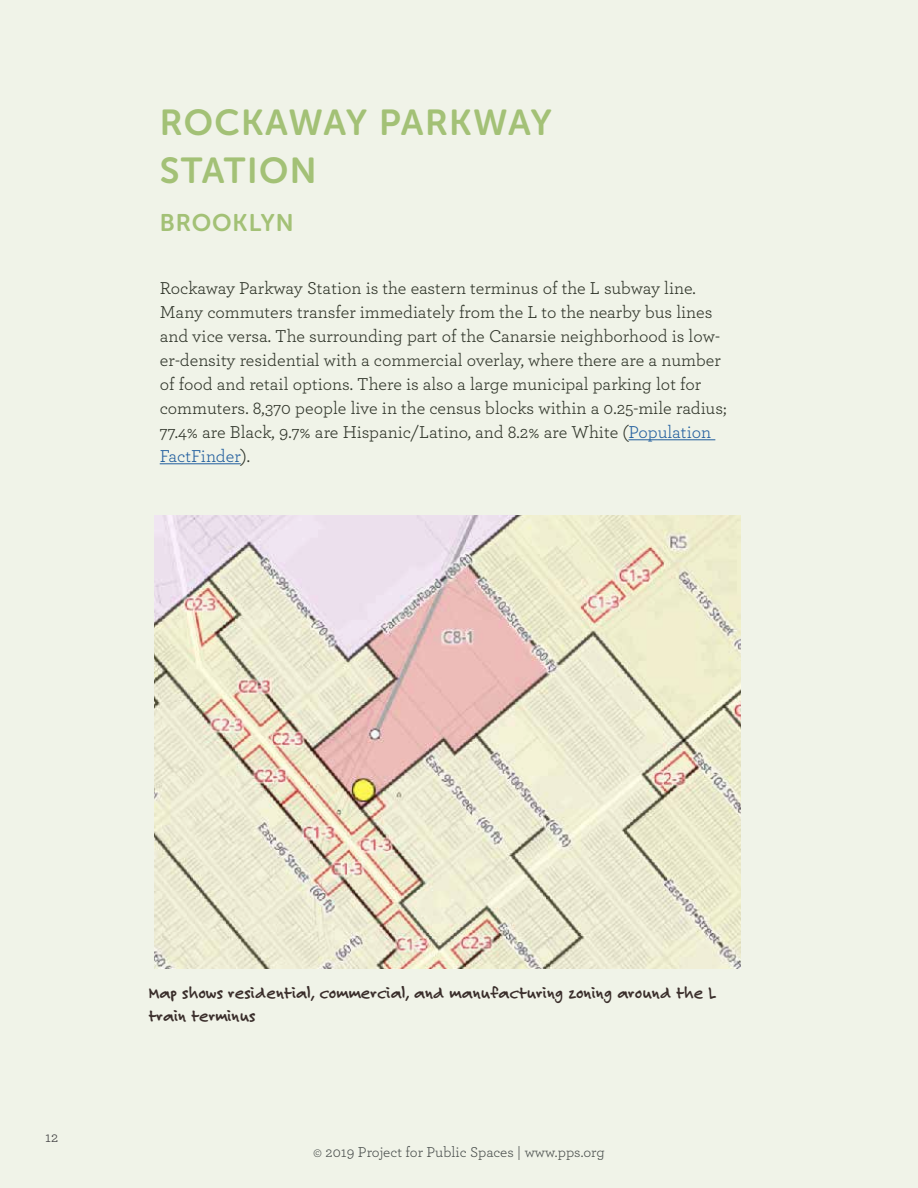
<style>
.page{position:relative;width:918px;height:1188px;background:#f0f3e8}
.page>*{position:absolute;margin:0;border:0;box-sizing:border-box;transform-origin:0 0}
.t1{font:36px/48px "Museo Sans Rounded 700";letter-spacing:.04em;color:#a3c176}
.t2{font:24px "Museo Sans Rounded 700";letter-spacing:.04em;color:#a3c176}
.t3{font:18px/24px "Archer";color:#2e3328}
.t4{font:700 18px/24px "Felt Tip Roman";color:#3a2e2b}
.t5{font:15px "Archer";color:#373c3b}
.t6{font:15px "Archer";color:#414042}
.s1{color:#215e9e}
</style>
<div class="page">
<hr style="left:628px;top:439px;width:87px;height:1px;background:#215e9e">
<hr style="left:160px;top:463px;width:81px;height:1px;background:#215e9e">
<img style="left:154px;top:516px;width:586px;height:452px">
<h1 class="t1" style="left:160px;top:99px;width:394px">ROCKAWAY PARKWAY<br>STATION</h1>
<h2 class="t2" style="left:160px;top:209px;width:135px">BROOKLYN</h2>
<p class="t3" style="left:160px;top:275px;width:569px">Rockaway Parkway Station is the eastern terminus of the L subway line.<br>Many commuters transfer immediately from the L to the nearby bus lines and vice versa. The surrounding part of the Canarsie neighborhood is low&shy;er-density residential with a commercial overlay, where there are a number of food and retail options. There is also a large municipal parking lot for commuters. 8,370 people live in the census blocks within a 0.25-mile radius; 77.4% are Black, 9.7% are Hispanic/Latino, and 8.2% are White (<span class="s1">Population FactFinder</span>).</p>
<p class="t6" style="left:45px;top:1126px;width:15px">12</p>
<p class="t4" style="left:149px;top:980px;width:569px">Map shows residential, commercial, and manufacturing zoning around the L train terminus</p>
<p class="t5" style="left:313px;top:1141px;width:293px">© 2019 Project for Public Spaces | www.pps.org</p>
</div>
